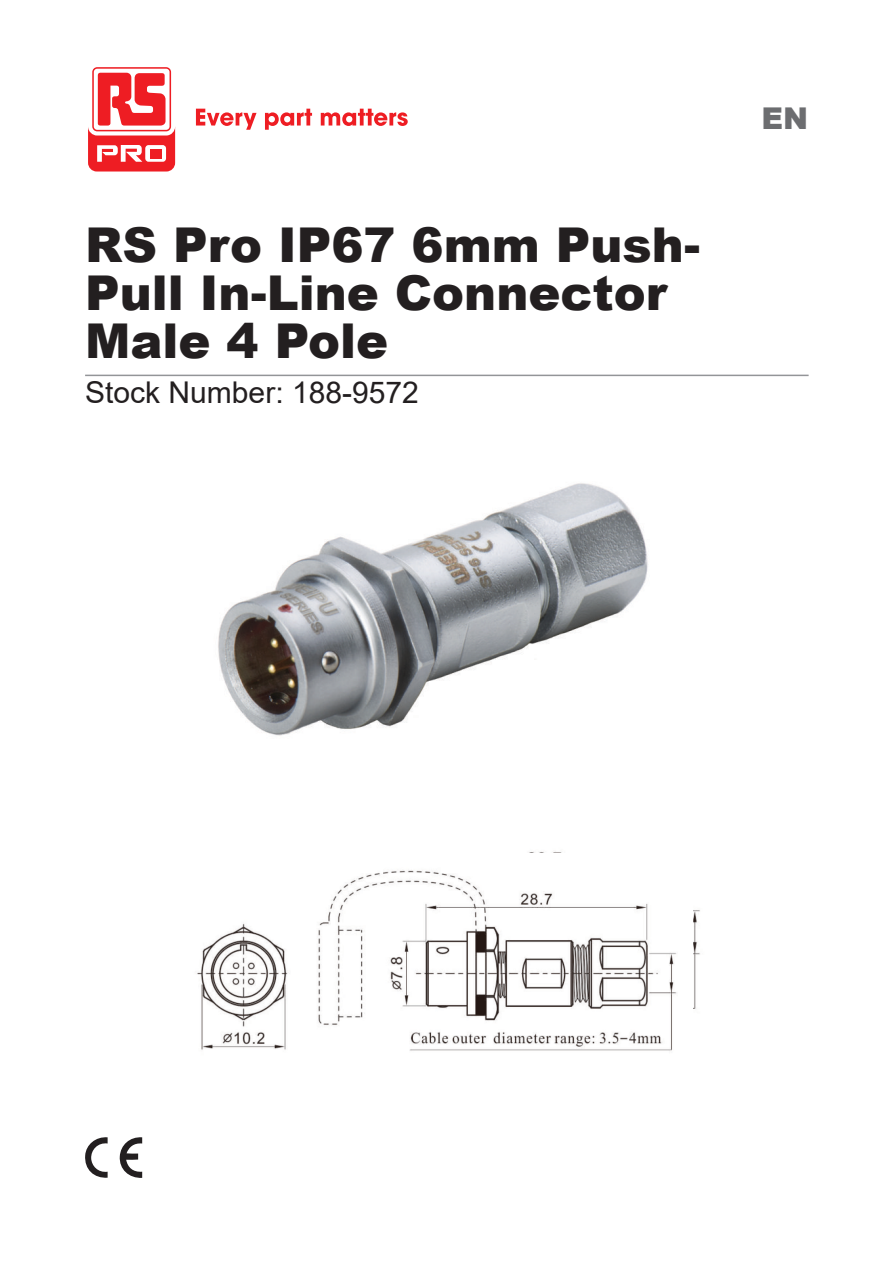
<style>
.page{position:relative;width:894px;height:1263px;background:#fff}
.page>*{position:absolute;margin:0;border:0;box-sizing:border-box;transform-origin:0 0}
.t1{font:900 48px/48px "Arial";color:#231f20}
.t2{font:30px "Arial";color:#231f20}
.t3{font:900 30px "Arial";color:#6c6d70}
</style>
<div class="page">
<hr style="left:85px;top:375px;width:723px;height:1px;background:#939598">
<svg style="left:88px;top:67px;width:87px;height:105px"></svg>
<svg style="left:196px;top:109px;width:60px;height:21px"></svg>
<svg style="left:265px;top:109px;width:47px;height:21px"></svg>
<svg style="left:320px;top:109px;width:87px;height:17px"></svg>
<svg style="left:85px;top:1137px;width:57px;height:41px"></svg>
<img style="left:218px;top:483px;width:430px;height:253px">
<img style="left:197px;top:870px;width:480px;height:181px">
<p class="t1" style="left:85px;top:226px;width:616px">RS Pro IP67 6mm Push-<br>Pull In-Line Connector<br>Male 4 Pole</p>
<p class="t2" style="left:85px;top:381px;width:335px">Stock Number: 188-9572</p>
<p class="t3" style="left:761px;top:108px;width:48px">EN</p>
</div>
